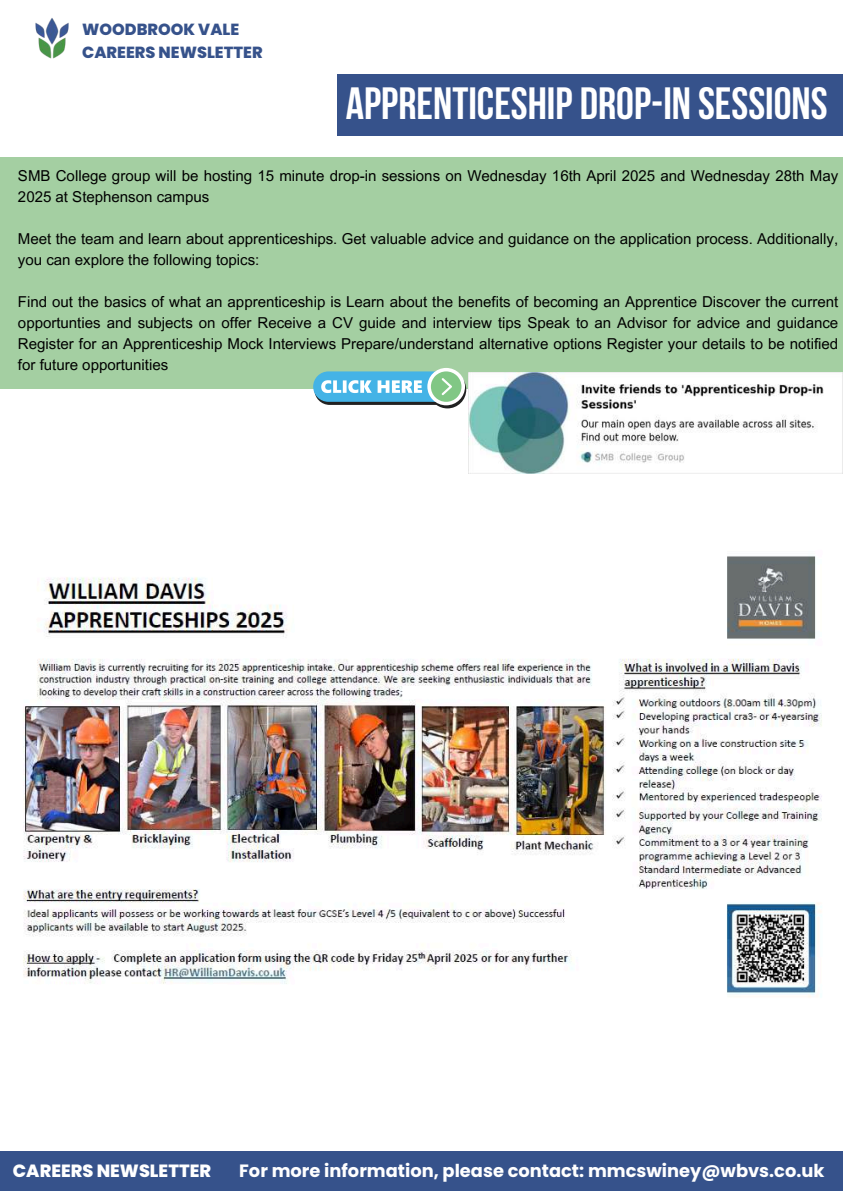
<style>
.page{position:relative;width:843px;height:1191px;background:#fff}
.page>*{position:absolute;margin:0;border:0;box-sizing:border-box;transform-origin:0 0}
.t1{font:700 45px "Bebas Neue";color:#fff}
.t2{font:700 17.8px "Poppins";color:#fff}
.t3{font:800 17.7px "Poppins";color:#fff}
.t4{font:800 16.1px/22.2px "Poppins";color:#36528b}
.t5{font:15px/21px "Arial MT Pro";color:#000}
</style>
<div class="page">
<div style="left:0;top:1151px;width:842px;height:39px;background:#36528b"></div>
<div style="left:337px;top:74px;width:505px;height:61px;background:#36528b"></div>
<img style="left:36px;top:18px;width:33px;height:41px">
<div style="left:0;top:157px;width:842px;height:231px;background:#a4cfa2"></div>
<img style="left:468px;top:373px;width:374px;height:100px">
<svg style="left:314px;top:368px;width:152px;height:40px"></svg>
<img style="left:23px;top:556px;width:799px;height:441px">
<p class="t4" style="left:82px;top:19px;width:182px">WOODBROOK VALE<br>CAREERS NEWSLETTER</p>
<h1 class="t1" style="left:346px;top:85px;width:483px">APPRENTICESHIP DROP-IN SESSIONS</h1>
<p class="t5" style="left:18px;top:167px;width:821px">SMB College group will be hosting 15 minute drop-in sessions on Wednesday 16th April 2025 and Wednesday 28th May<br>2025 at Stephenson campus</p>
<p class="t5" style="left:18px;top:230px;width:821px">Meet the team and learn about apprenticeships. Get valuable advice and guidance on the application process. Additionally, you can explore the following topics:</p>
<p class="t5" style="left:18px;top:293px;width:821px;text-align:justify">Find out the basics of what an apprenticeship is Learn about the benefits of becoming an Apprentice Discover the current opportunties and subjects on offer Receive a CV guide and interview tips Speak to an Advisor for advice and guidance Register for an Apprenticeship Mock Interviews Prepare/understand alternative options Register your details to be notified for future opportunities</p>
<p class="t3" style="left:13px;top:1157px;width:200px">CAREERS NEWSLETTER</p>
<p class="t2" style="left:239px;top:1157px;width:586px">For more information, please contact: mmcswiney@wbvs.co.uk</p>
</div>
